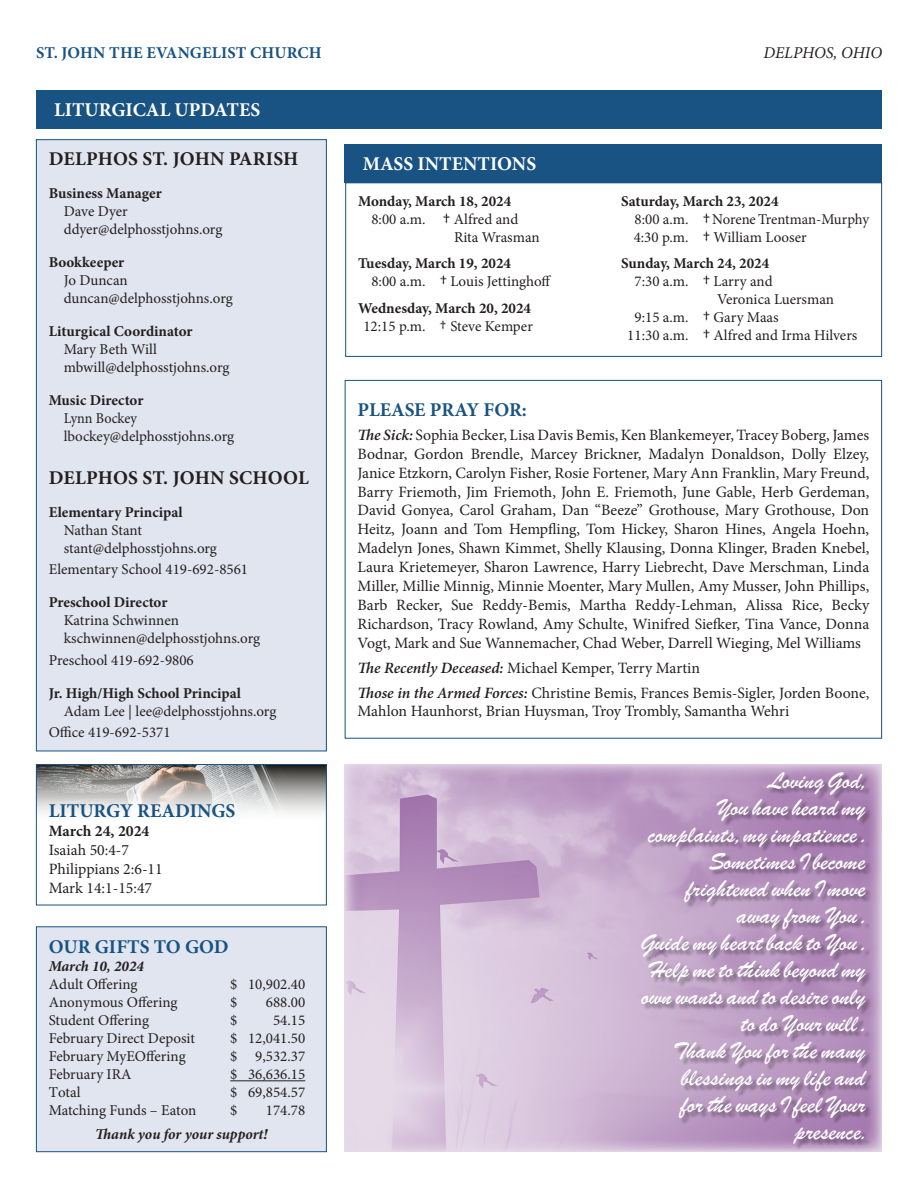
<style>
.page{position:relative;width:918px;height:1188px;background:#fff}
.page>*{position:absolute;margin:0;border:0;box-sizing:border-box;transform-origin:0 0}
.t1{font:22.5px "Brush ATF";color:#fff}
.t2{font:700 19.5px "Minion Pro";color:#185383}
.t3{font:700 19.5px "Minion Pro";letter-spacing:.005em;color:#231f20}
.t4{font:700 19.5px "Minion Pro";color:#fff}
.t5{font:700 16.5px "Minion Pro";letter-spacing:.01em;color:#185383}
.t6{font:italic 16.5px "Minion Pro";letter-spacing:-.005em;color:#231f20}
.t7{font:15.75px/18.9px "Minion Pro";letter-spacing:-.005em;color:#231f20;text-align:justify}
.t8{font:700 15.75px "Minion Pro";color:#231f20}
.t9{font:15px "Minion Pro";color:#231f20}
.t10{font:700 15px "Minion Pro";color:#231f20}
.t11{font:italic 700 15px "Minion Pro";color:#231f20}
.t12{font:15px "Minion Pro";color:#231f20;scale:.94 1}
.s1{font-weight:600;font-style:italic}
</style>
<div class="page">
<img style="left:38px;top:766px;width:287px;height:47px">
<div style="left:36px;top:140px;width:290px;height:611px;background:#e0e5ef"></div>
<div style="left:36px;top:139px;width:291px;height:612px;border:1px solid #185383"></div>
<div style="left:36px;top:90px;width:846px;height:38px;background:#185383"></div>
<div style="left:36px;top:764px;width:291px;height:141px;border:1px solid #185383"></div>
<div style="left:36px;top:927px;width:290px;height:225px;background:#e0e5ef"></div>
<hr style="left:230px;top:1080px;width:75px;height:1px;background:#231f20">
<div style="left:36px;top:926px;width:291px;height:226px;border:1px solid #185383"></div>
<div style="left:345px;top:144px;width:537px;height:38px;background:#185383"></div>
<svg style="left:443px;top:213px;width:7px;height:11px"></svg>
<svg style="left:440px;top:274px;width:7px;height:11px"></svg>
<svg style="left:439px;top:320px;width:7px;height:10px"></svg>
<svg style="left:703px;top:213px;width:7px;height:11px"></svg>
<svg style="left:703px;top:231px;width:7px;height:11px"></svg>
<svg style="left:703px;top:274px;width:7px;height:11px"></svg>
<svg style="left:703px;top:310px;width:7px;height:11px"></svg>
<svg style="left:703px;top:328px;width:7px;height:11px"></svg>
<div style="left:345px;top:182px;width:537px;height:175px;border:1px solid #185383"></div>
<svg style="left:345px;top:764px;width:537px;height:388px;background:#d1bad6"></svg>
<div style="left:642px;top:773px;width:232px;height:378px;background:#000;opacity:.33"></div>
<p class="t5" style="left:36px;top:41px;width:287px">ST. JOHN THE EVANGELIST CHURCH</p>
<p class="t6" style="left:764px;top:42px;width:120px">DELPHOS, OHIO</p>
<p class="t4" style="left:54px;top:96px;width:208px">LITURGICAL UPDATES</p>
<p class="t3" style="left:49px;top:145px;width:251px">DELPHOS ST. JOHN PARISH</p>
<p class="t10" style="left:49px;top:182px;width:115px">Business Manager</p>
<p class="t9" style="left:64px;top:201px;width:66px">Dave Dyer</p>
<p class="t9" style="left:64px;top:219px;width:160px">ddyer@delphosstjohns.org</p>
<p class="t10" style="left:49px;top:251px;width:77px">Bookkeeper</p>
<p class="t9" style="left:64px;top:270px;width:65px">Jo Duncan</p>
<p class="t9" style="left:64px;top:288px;width:171px">duncan@delphosstjohns.org</p>
<p class="t10" style="left:49px;top:320px;width:145px">Liturgical Coordinator</p>
<p class="t9" style="left:64px;top:339px;width:95px">Mary Beth Will</p>
<p class="t9" style="left:64px;top:357px;width:167px">mbwill@delphosstjohns.org</p>
<p class="t10" style="left:49px;top:389px;width:96px">Music Director</p>
<p class="t12" style="left:64px;top:408px;width:79px">Lynn Bockey</p>
<p class="t9" style="left:64px;top:426px;width:172px">lbockey@delphosstjohns.org</p>
<p class="t3" style="left:49px;top:464px;width:261px">DELPHOS ST. JOHN SCHOOL</p>
<p class="t10" style="left:49px;top:501px;width:135px">Elementary Principal</p>
<p class="t9" style="left:64px;top:520px;width:80px">Nathan Stant</p>
<p class="t9" style="left:64px;top:538px;width:155px">stant@delphosstjohns.org</p>
<p class="t9" style="left:49px;top:559px;width:201px">Elementary School 419-692-8561</p>
<p class="t10" style="left:49px;top:591px;width:120px">Preschool Director</p>
<p class="t9" style="left:64px;top:610px;width:117px">Katrina Schwinnen</p>
<p class="t9" style="left:64px;top:628px;width:198px">kschwinnen@delphosstjohns.org</p>
<p class="t9" style="left:49px;top:650px;width:147px">Preschool 419-692-9806</p>
<p class="t10" style="left:49px;top:683px;width:194px">Jr. High/High School Principal</p>
<p class="t9" style="left:64px;top:701px;width:214px">Adam Lee | lee@delphosstjohns.org</p>
<p class="t9" style="left:49px;top:722px;width:123px">Office 419-692-5371</p>
<p class="t2" style="left:49px;top:797px;width:188px">LITURGY READINGS</p>
<p class="t8" style="left:49px;top:820px;width:102px">March 24, 2024</p>
<p class="t7" style="left:49px;top:840px;width:82px">Isaiah 50:4-7</p>
<p class="t7" style="left:49px;top:859px;width:115px">Philippians 2:6-11</p>
<p class="t7" style="left:49px;top:878px;width:105px">Mark 14:1-15:47</p>
<p class="t2" style="left:49px;top:933px;width:182px">OUR GIFTS TO GOD</p>
<p class="t11" style="left:49px;top:956px;width:97px">March 10, 2024</p>
<p class="t9" style="left:49px;top:974px;width:90px">Adult Offering</p>
<p class="t9" style="left:230px;top:974px;width:77px">$ 10,902.40</p>
<p class="t9" style="left:49px;top:992px;width:130px">Anonymous Offering</p>
<p class="t9" style="left:230px;top:992px;width:9px">$</p>
<p class="t9" style="left:266px;top:992px;width:41px">688.00</p>
<p class="t9" style="left:49px;top:1010px;width:102px">Student Offering</p>
<p class="t9" style="left:230px;top:1010px;width:9px">$</p>
<p class="t9" style="left:273px;top:1010px;width:34px">54.15</p>
<p class="t9" style="left:49px;top:1028px;width:148px">February Direct Deposit</p>
<p class="t9" style="left:230px;top:1028px;width:77px">$ 12,041.50</p>
<p class="t9" style="left:49px;top:1046px;width:138px">February MyEOffering</p>
<p class="t9" style="left:230px;top:1046px;width:77px">$ 9,532.37</p>
<p class="t9" style="left:49px;top:1064px;width:84px">February IRA</p>
<p class="t9" style="left:230px;top:1064px;width:77px">$ 36,636.15</p>
<p class="t9" style="left:49px;top:1082px;width:33px">Total</p>
<p class="t9" style="left:230px;top:1082px;width:77px">$ 69,854.57</p>
<p class="t9" style="left:49px;top:1100px;width:149px">Matching Funds – Eaton</p>
<p class="t9" style="left:230px;top:1100px;width:9px">$</p>
<p class="t9" style="left:266px;top:1100px;width:41px">174.78</p>
<p class="t11" style="left:95px;top:1124px;width:174px">Thank you for your support!</p>
<p class="t4" style="left:363px;top:150px;width:175px">MASS INTENTIONS</p>
<p class="t10" style="left:358px;top:191px;width:155px">Monday, March 18, 2024</p>
<p class="t9" style="left:371px;top:209px;width:56px">8:00 a.m.</p>
<p class="t9" style="left:454px;top:209px;width:66px">Alfred and</p>
<p class="t9" style="left:454px;top:227px;width:87px">Rita Wrasman</p>
<p class="t10" style="left:358px;top:252px;width:155px">Tuesday, March 19, 2024</p>
<p class="t9" style="left:371px;top:271px;width:56px">8:00 a.m.</p>
<p class="t9" style="left:450px;top:271px;width:103px">Louis Jettinghoff</p>
<p class="t10" style="left:358px;top:297px;width:175px">Wednesday, March 20, 2024</p>
<p class="t9" style="left:363px;top:316px;width:64px">12:15 p.m.</p>
<p class="t9" style="left:450px;top:316px;width:84px">Steve Kemper</p>
<p class="t10" style="left:621px;top:191px;width:159px">Saturday, March 23, 2024</p>
<p class="t9" style="left:635px;top:209px;width:56px">8:00 a.m.</p>
<p class="t9" style="left:712px;top:209px;width:158px">Norene Trentman-Murphy</p>
<p class="t9" style="left:634px;top:227px;width:56px">4:30 p.m.</p>
<p class="t9" style="left:714px;top:227px;width:95px">William Looser</p>
<p class="t10" style="left:621px;top:252px;width:150px">Sunday, March 24, 2024</p>
<p class="t9" style="left:635px;top:271px;width:56px">7:30 a.m.</p>
<p class="t9" style="left:714px;top:271px;width:61px">Larry and</p>
<p class="t9" style="left:717px;top:289px;width:118px">Veronica Luersman</p>
<p class="t9" style="left:635px;top:307px;width:56px">9:15 a.m.</p>
<p class="t9" style="left:714px;top:307px;width:67px">Gary Maas</p>
<p class="t9" style="left:627px;top:325px;width:63px">11:30 a.m.</p>
<p class="t9" style="left:714px;top:325px;width:145px">Alfred and Irma Hilvers</p>
<p class="t2" style="left:358px;top:396px;width:171px">PLEASE PRAY FOR:</p>
<p class="t7" style="left:358px;top:425px;width:513px"><span class="s1">The Sick:</span> Sophia Becker, Lisa Davis Bemis, Ken Blankemeyer, Tracey Boberg, James Bodnar, Gordon Brendle, Marcey Brickner, Madalyn Donaldson, Dolly Elzey, Janice Etzkorn, Carolyn Fisher, Rosie Fortener, Mary Ann Franklin, Mary Freund, Barry Friemoth, Jim Friemoth, John E. Friemoth, June Gable, Herb Gerdeman, David Gonyea, Carol Graham, Dan “Beeze” Grothouse, Mary Grothouse, Don Heitz, Joann and Tom Hempfling, Tom Hickey, Sharon Hines, Angela Hoehn, Madelyn Jones, Shawn Kimmet, Shelly Klausing, Donna Klinger, Braden Knebel, Laura Krietemeyer, Sharon Lawrence, Harry Liebrecht, Dave Merschman, Linda Miller, Millie Minnig, Minnie Moenter, Mary Mullen, Amy Musser, John Phillips, Barb Recker, Sue Reddy-Bemis, Martha Reddy-Lehman, Alissa Rice, Becky Richardson, Tracy Rowland, Amy Schulte, Winifred Siefker, Tina Vance, Donna Vogt, Mark and Sue Wannemacher, Chad Weber, Darrell Wieging, Mel Williams</p>
<p class="t7" style="left:358px;top:658px;width:344px"><span class="s1">The Recently Deceased:</span> Michael Kemper, Terry Martin</p>
<p class="t7" style="left:358px;top:683px;width:513px"><span class="s1">Those in the Armed Forces:</span> Christine Bemis, Frances Bemis-Sigler, Jorden Boone,<br>Mahlon Haunhorst, Brian Huysman, Troy Trombly, Samantha Wehri</p>
<p class="t1" style="left:768px;top:765px;width:99px">Loving God,</p>
<p class="t1" style="left:717px;top:792px;width:150px">You have heard my</p>
<p class="t1" style="left:648px;top:819px;width:219px">complaints, my impatience .</p>
<p class="t1" style="left:710px;top:846px;width:157px">Sometimes I become</p>
<p class="t1" style="left:686px;top:873px;width:181px">frightened when I move</p>
<p class="t1" style="left:737px;top:900px;width:130px">away from You .</p>
<p class="t1" style="left:641px;top:927px;width:226px">Guide my heart back to You .</p>
<p class="t1" style="left:649px;top:954px;width:218px">Help me to think beyond my</p>
<p class="t1" style="left:642px;top:981px;width:225px">own wants and to desire only</p>
<p class="t1" style="left:741px;top:1008px;width:126px">to do Your will .</p>
<p class="t1" style="left:675px;top:1035px;width:192px">Thank You for the many</p>
<p class="t1" style="left:681px;top:1062px;width:186px">blessings in my life and</p>
<p class="t1" style="left:680px;top:1089px;width:187px">for the ways I feel Your</p>
<p class="t1" style="left:795px;top:1116px;width:72px">presence.</p>
</div>
